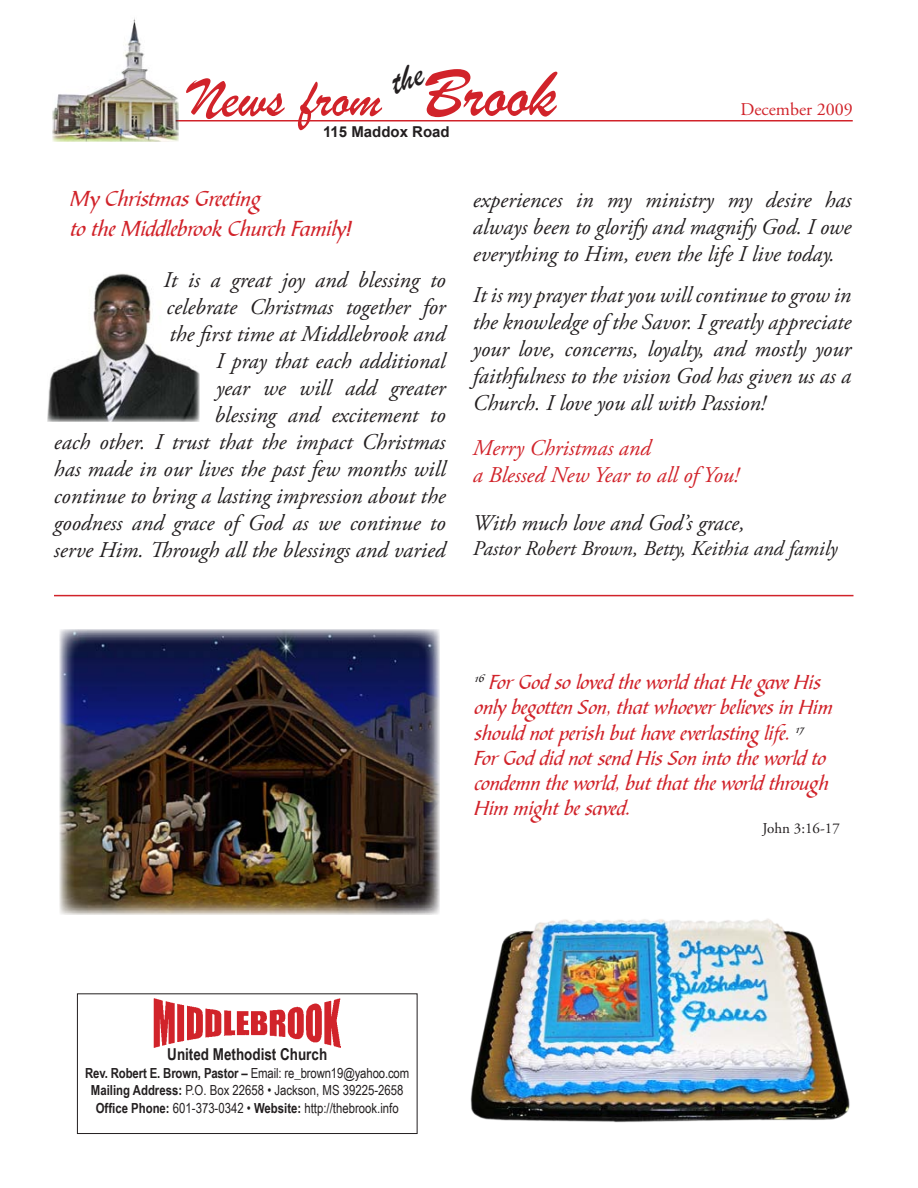
<style>
.page{position:relative;width:918px;height:1188px;background:#fff}
.page>*{position:absolute;margin:0;border:0;box-sizing:border-box;transform-origin:0 0}
.t1{font:57px "Brush Script";color:#d1232a}
.t2{font:italic 22.5px/27px "Adobe Garamond Pro";color:#231f20;text-align:justify}
.t3{font:22.5px/30px "Bible Scr T";color:#d1232a}
.t4{font:italic 22.5px/27px "Adobe Garamond Pro";color:#d1232a}
.t5{font:21px/25.2px "Bible Scr T";color:#d1232a}
.t6{font:italic 21px "Adobe Garamond Pro";color:#231f20}
.t7{font:18px "Adobe Garamond Pro";color:#d1232a}
.t8{font:700 16.35px "Arial Narrow";color:#231f20}
.t9{font:700 15px "Arial";color:#231f20}
.t10{font:15px "Adobe Garamond Pro";color:#231f20}
.t11{font:13.95px/17.7px "Arial Narrow";color:#231f20;text-align:center}
.s1{font-size:72px}
.s2{font-weight:700}
</style>
<div class="page">
<img style="left:47px;top:273px;width:152px;height:148px">
<hr style="left:176px;top:120px;width:677px;height:2px;background:#d1232a">
<div style="left:77px;top:993px;width:341px;height:141px;border:1px solid #231f20"></div>
<img style="left:154px;top:998px;width:187px;height:50px">
<img style="left:53px;top:18px;width:125px;height:124px">
<img style="left:60px;top:629px;width:380px;height:286px">
<img style="left:470px;top:918px;width:380px;height:205px">
<hr style="left:54px;top:595px;width:800px;height:1px;background:#d1232a">
<h1 class="t1" style="left:189px;top:64px;width:368px">News from <span class="s1">Brook</span></h1>
<p class="t9" style="left:323px;top:121px;width:128px">115 Maddox Road</p>
<p class="t7" style="left:741px;top:99px;width:114px">December 2009</p>
<p class="t3" style="left:70px;top:186px;width:283px">My Christmas Greeting<br>to the Middlebrook Church Family!</p>
<p class="t2" style="left:54px;top:267px;width:393px;text-align:right">It is a great joy and blessing to<br>celebrate Christmas together for<br>the first time at Middlebrook and<br>I pray that each additional<br>year we will add greater<br>blessing and excitement to<br>each other. I trust that the impact Christmas has made in our lives the past few months will continue to bring a lasting impression about the goodness and grace of God as we continue to serve Him. Through all the blessings and varied</p>
<p class="t2" style="left:473px;top:187px;width:380px">experiences in my ministry my desire has always been to glorify and magnify God. I owe everything to Him, even the life I live today.</p>
<p class="t2" style="left:473px;top:281px;width:380px">It is my prayer that you will continue to grow in the knowledge of the Savor. I greatly appreciate your love, concerns, loyalty, and mostly your faithfulness to the vision God has given us as a Church. I love you all with Passion!</p>
<p class="t4" style="left:473px;top:434px;width:267px">Merry Christmas and<br>a Blessed New Year to all of You!</p>
<p class="t2" style="left:473px;top:509px;width:273px">With much love and God’s grace,</p>
<p class="t6" style="left:473px;top:535px;width:366px">Pastor Robert Brown, Betty, Keithia and family</p>
<p class="t5" style="left:474px;top:671px;width:360px"><sup>16</sup> For God so loved the world that He gave His only begotten Son, that whoever believes in Him should not perish but have everlasting life. <sup>17<br></sup>For God did not send His Son into the world to condemn the world, but that the world through Him might be saved.</p>
<p class="t10" style="left:762px;top:820px;width:79px">John 3:16-17</p>
<p class="t8" style="left:167px;top:1042px;width:161px">United Methodist Church</p>
<p class="t11" style="left:85px;top:1063px;width:326px"><span class="s2">Rev. Robert E. Brown, Pastor –</span> Email: re_brown19@yahoo.com<br><span class="s2">Mailing Address:</span> P.O. Box 22658 • Jackson, MS 39225-2658<br><span class="s2">Office Phone:</span> 601-373-0342 • <span class="s2">Website:</span> http://thebrook.info</p>
</div>
